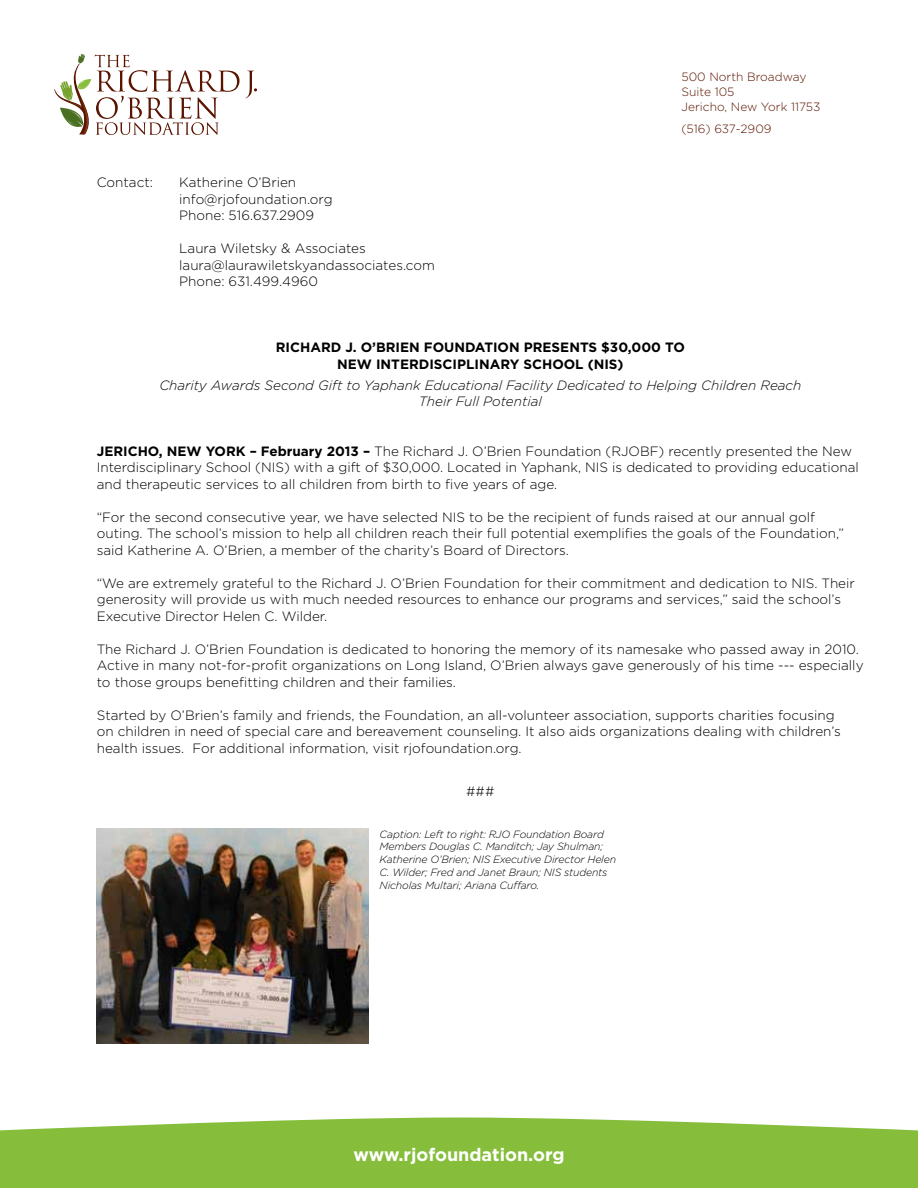
<style>
.page{position:relative;width:918px;height:1188px;background:#fff}
.page>*{position:absolute;margin:0;border:0;box-sizing:border-box;transform-origin:0 0}
.t1{font:700 18px "Gotham";color:#fff}
.t2{font:300 13.5px/16.5px "Gotham";color:#000}
.t3{font:italic 300 13.5px/16.5px "Gotham";color:#000;text-align:center}
.t4{font:700 13.5px/16.5px "Gotham";color:#000;text-align:center}
.t5{font:300 12px/15px "Gotham";color:#5b1400}
.t6{font:italic 300 10.5px/12.8px "Gotham";letter-spacing:-.015em;color:#000}
.s1{font-weight:700}
</style>
<div class="page">
<svg style="left:246px;top:71px;width:11px;height:27px"></svg>
<svg style="left:54px;top:54px;width:186px;height:81px"></svg>
<svg style="left:0;top:1118px;width:918px;height:70px;background:#8ec249"></svg>
<img style="left:96px;top:829px;width:273px;height:215px">
<p class="t2" style="left:97px;top:174px;width:58px">Contact:</p>
<p class="t2" style="left:179px;top:174px;width:155px">Katherine O’Brien info@rjofoundation.org<br>Phone: 516.637.2909</p>
<p class="t2" style="left:179px;top:240px;width:257px">Laura Wiletsky &amp; Associates laura@laurawiletskyandassociates.com<br>Phone: 631.499.4960</p>
<p class="t5" style="left:681px;top:69px;width:140px">500 North Broadway<br>Suite 105<br>Jericho, New York 11753</p>
<p class="t5" style="left:681px;top:121px;width:92px">(516) 637-2909</p>
<p class="t4" style="left:276px;top:339px;width:411px">RICHARD J. O’BRIEN FOUNDATION PRESENTS $30,000 TO<br>NEW INTERDISCIPLINARY SCHOOL (NIS)</p>
<p class="t3" style="left:159px;top:376px;width:644px">Charity Awards Second Gift to Yaphank Educational Facility Dedicated to Helping Children Reach<br>Their Full Potential</p>
<p class="t2" style="left:97px;top:442px;width:764px"><span class="s1">JERICHO, NEW YORK – February 2013 –</span> The Richard J. O’Brien Foundation (RJOBF) recently presented the New<br>Interdisciplinary School (NIS) with a gift of $30,000. Located in Yaphank, NIS is dedicated to providing educational and therapeutic services to all children from birth to five years of age.</p>
<p class="t2" style="left:97px;top:508px;width:749px">“For the second consecutive year, we have selected NIS to be the recipient of funds raised at our annual golf outing. The school’s mission to help all children reach their full potential exemplifies the goals of the Foundation,” said Katherine A. O’Brien, a member of the charity’s Board of Directors.</p>
<p class="t2" style="left:97px;top:574px;width:760px">“We are extremely grateful to the Richard J. O’Brien Foundation for their commitment and dedication to NIS. Their generosity will provide us with much needed resources to enhance our programs and services,” said the school’s<br>Executive Director Helen C. Wilder.</p>
<p class="t2" style="left:97px;top:640px;width:768px">The Richard J. O’Brien Foundation is dedicated to honoring the memory of its namesake who passed away in 2010.<br>Active in many not-for-profit organizations on Long Island, O’Brien always gave generously of his time --- especially to those groups benefitting children and their families.</p>
<p class="t2" style="left:97px;top:706px;width:746px">Started by O’Brien’s family and friends, the Foundation, an all-volunteer association, supports charities focusing on children in need of special care and bereavement counseling. It also aids organizations dealing with children’s health issues. For additional information, visit rjofoundation.org.</p>
<p class="t2" style="left:466px;top:783px;width:30px">###</p>
<p class="t6" style="left:380px;top:827px;width:238px">Caption: Left to right: RJO Foundation Board Members Douglas C. Manditch; Jay Shulman; Katherine O’Brien; NIS Executive Director Helen C. Wilder; Fred and Janet Braun; NIS students Nicholas Multari; Ariana Cuffaro.</p>
<h1 class="t1" style="left:353px;top:1142px;width:213px">www.rjofoundation.org</h1>
</div>
